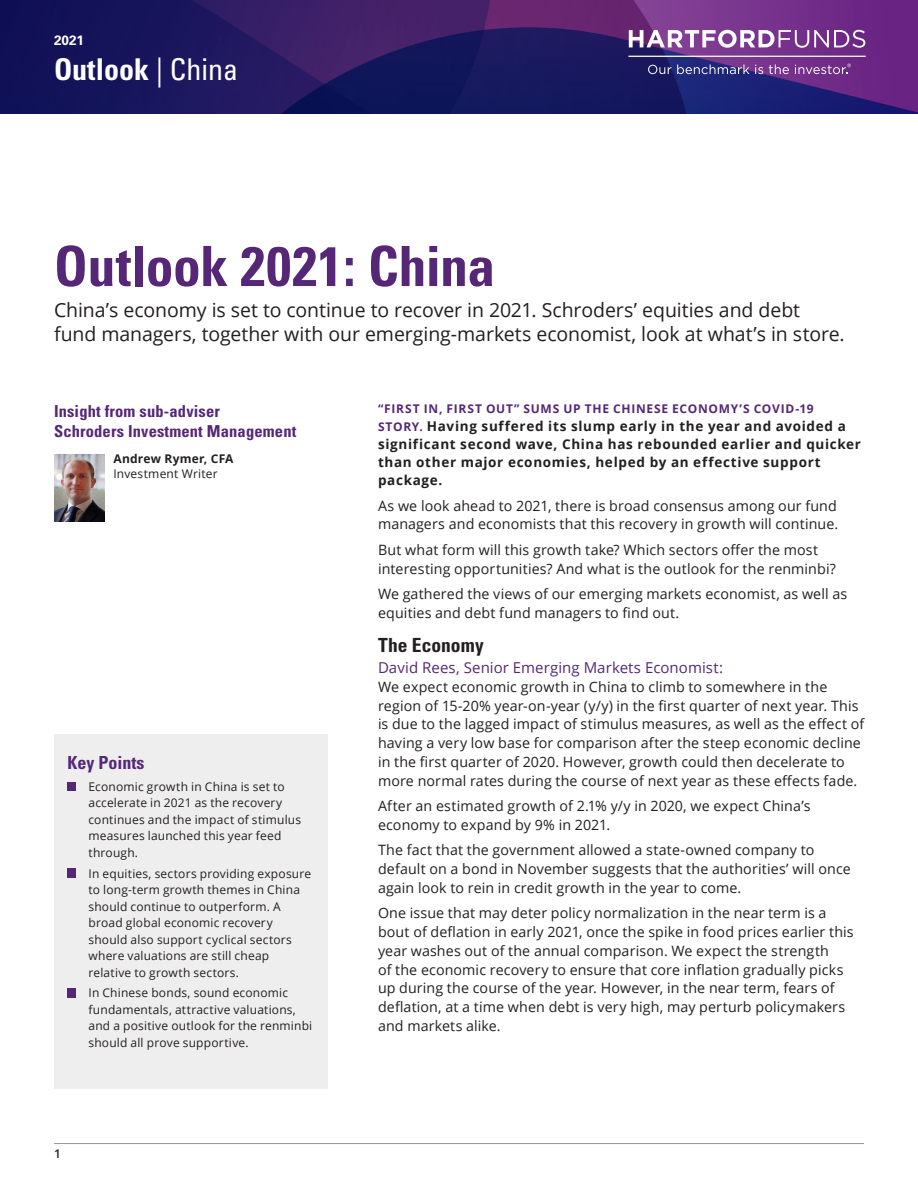
<style>
.page{position:relative;width:918px;height:1188px;background:#fff}
.page>*{position:absolute;margin:0;border:0;box-sizing:border-box;transform-origin:0 0}
.t1{font:700 condensed 55.5px "Univers";letter-spacing:-.005em;color:#562777}
.t2{font:700 condensed 30px "Univers";color:#fff}
.t3{font:19.5px/24px "Open Sans";letter-spacing:-.005em;color:#231f20}
.Subhead_1_Black_Pub{font:700 condensed 19.5px "Univers";color:#231f20}
.t4{font:700 condensed 18px "Univers";color:#562777}
.t5{font:700 condensed 16.5px/19.5px "Univers";letter-spacing:.01em;color:#562777}
.Subhead_2_Medium_Pub{font:15px "Open Sans";letter-spacing:.005em;color:#562777}
.Body_copy{font:14.25px/18.8px "Open Sans";letter-spacing:.01em;color:#231f20}
.Body_copy-2{font:700 13.5px/18px "Open Sans";letter-spacing:.05em;color:#231f20}
.t6{font:700 13.5px "Univers";color:#fff}
.Bullet_lev_1{font:12px/16.5px "Open Sans";letter-spacing:.015em;color:#231f20}
.Body_copy-3{font:700 12px "Open Sans";letter-spacing:.06em;color:#562777}
.Author_title_-_black{font:12px "Open Sans";letter-spacing:.015em;color:#231f20}
.Author_title_-_black-2{font:700 12px "Open Sans";letter-spacing:.015em;color:#231f20}
.t7{font:600 12px "Open Sans";color:#231f20}
.s1{font-weight:400}
.s2{font-size:12px;color:#562777}
</style>
<div class="page">
<svg style="left:698px;top:0;width:220px;height:27px;background:#722d89"></svg>
<svg style="left:493px;top:0;width:205px;height:27px;background:#6f2c79"></svg>
<svg style="left:0;top:0;width:475px;height:113px;background:#1f165d"></svg>
<svg style="left:133px;top:27px;width:785px;height:86px;background:#2a1c67"></svg>
<svg style="left:629px;top:30px;width:236px;height:18px"></svg>
<hr style="left:628px;top:56px;width:238px;height:1px;background:#fff">
<svg style="left:648px;top:65px;width:23px;height:9px"></svg>
<svg style="left:677px;top:64px;width:72px;height:10px"></svg>
<svg style="left:755px;top:65px;width:8px;height:9px"></svg>
<svg style="left:769px;top:64px;width:20px;height:10px"></svg>
<svg style="left:795px;top:64px;width:56px;height:10px"></svg>
<hr style="left:54px;top:1143px;width:810px;height:1px;background:#939598">
<div style="left:54px;top:734px;width:273px;height:355px;background:#eeeeef"></div>
<svg style="left:68px;top:782px;width:8px;height:4px"></svg>
<div style="left:68px;top:786px;width:8px;height:5px;background:#562777"></div>
<svg style="left:68px;top:869px;width:8px;height:4px"></svg>
<div style="left:68px;top:873px;width:8px;height:5px;background:#562777"></div>
<div style="left:68px;top:988px;width:8px;height:5px;background:#562777"></div>
<svg style="left:68px;top:993px;width:8px;height:4px"></svg>
<img style="left:54px;top:454px;width:50px;height:67px">
<p class="t6" style="left:54px;top:32px;width:32px">2021</p>
<p class="t2" style="left:54px;top:51px;width:186px">Outlook <span class="s1">| China</span></p>
<p class="t1" style="left:54px;top:232px;width:443px">Outlook 2021: China</p>
<p class="t3" style="left:54px;top:297px;width:792px">China’s economy is set to continue to recover in 2021. Schroders’ equities and debt fund managers, together with our emerging-markets economist, look at what’s in store.</p>
<p class="t5" style="left:54px;top:401px;width:244px">Insight from sub-adviser<br>Schroders Investment Management</p>
<p class="Author_title_-_black-2" style="left:113px;top:450px;width:122px">Andrew Rymer, CFA</p>
<p class="Author_title_-_black" style="left:113px;top:466px;width:106px">Investment Writer</p>
<p class="t4" style="left:68px;top:752px;width:79px">Key Points</p>
<p class="Bullet_lev_1" style="left:88px;top:778px;width:214px">Economic growth in China is set to accelerate in 2021 as the recovery continues and the impact of stimulus measures launched this year feed through.</p>
<p class="Bullet_lev_1" style="left:88px;top:865px;width:224px">In equities, sectors providing exposure to long-term growth themes in China should continue to outperform. A broad global economic recovery should also support cyclical sectors where valuations are still cheap relative to growth sectors.</p>
<p class="Bullet_lev_1" style="left:88px;top:985px;width:225px">In Chinese bonds, sound economic fundamentals, attractive valuations, and a positive outlook for the renminbi should all prove supportive.</p>
<p class="t7" style="left:54px;top:1145px;width:8px">1</p>
<p class="Body_copy-3" style="left:378px;top:400px;width:437px">“FIRST IN, FIRST OUT” SUMS UP THE CHINESE ECONOMY’S COVID-19</p>
<p class="Body_copy-2" style="left:378px;top:417px;width:485px"><span class="s2">STORY.</span> Having suffered its slump early in the year and avoided a significant second wave, China has rebounded earlier and quicker than other major economies, helped by an effective support package.</p>
<p class="Body_copy" style="left:378px;top:496px;width:462px">As we look ahead to 2021, there is broad consensus among our fund managers and economists that this recovery in growth will continue.</p>
<p class="Body_copy" style="left:378px;top:540px;width:460px">But what form will this growth take? Which sectors offer the most interesting opportunities? And what is the outlook for the renminbi?</p>
<p class="Body_copy" style="left:378px;top:584px;width:471px">We gathered the views of our emerging markets economist, as well as equities and debt fund managers to find out.</p>
<p class="Subhead_1_Black_Pub" style="left:378px;top:633px;width:107px">The Economy</p>
<p class="Subhead_2_Medium_Pub" style="left:378px;top:657px;width:347px">David Rees, Senior Emerging Markets Economist:</p>
<p class="Body_copy" style="left:378px;top:677px;width:488px">We expect economic growth in China to climb to somewhere in the region of 15-20% year-on-year (y/y) in the first quarter of next year. This is due to the lagged impact of stimulus measures, as well as the effect of having a very low base for comparison after the steep economic decline in the first quarter of 2020. However, growth could then decelerate to more normal rates during the course of next year as these effects fade.</p>
<p class="Body_copy" style="left:378px;top:796px;width:434px">After an estimated growth of 2.1% y/y in 2020, we expect China’s economy to expand by 9% in 2021.</p>
<p class="Body_copy" style="left:378px;top:841px;width:474px">The fact that the government allowed a state-owned company to default on a bond in November suggests that the authorities’ will once again look to rein in credit growth in the year to come.</p>
<p class="Body_copy" style="left:378px;top:904px;width:477px">One issue that may deter policy normalization in the near term is a bout of deflation in early 2021, once the spike in food prices earlier this year washes out of the annual comparison. We expect the strength<br>of the economic recovery to ensure that core inflation gradually picks up during the course of the year. However, in the near term, fears of deflation, at a time when debt is very high, may perturb policymakers and markets alike.</p>
</div>
